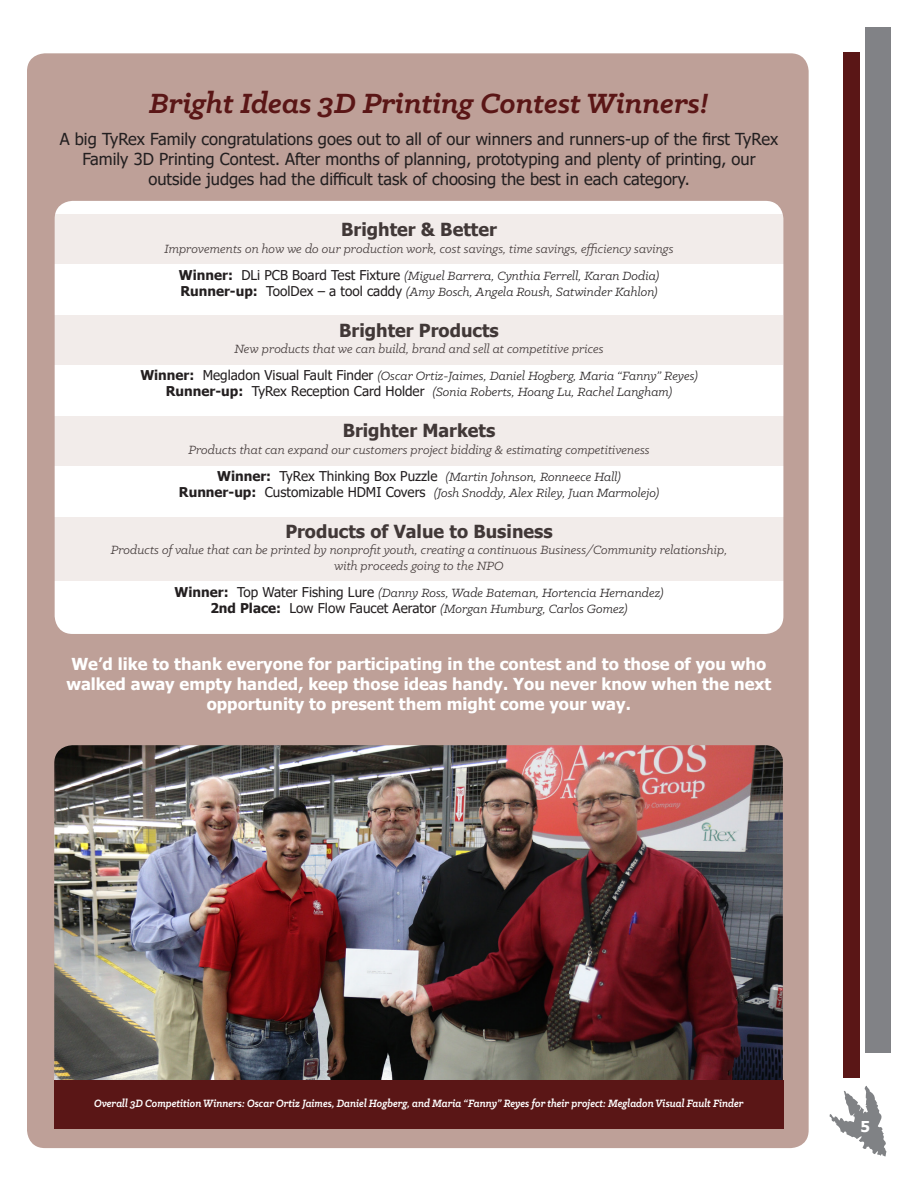
<style>
.page{position:relative;width:918px;height:1188px;background:#fff}
.page>*{position:absolute;margin:0;border:0;box-sizing:border-box;transform-origin:0 0}
.t1{font:italic 700 31.5px "Klinic Slab";color:#5a1616}
.t2{font:700 18px "Tahoma";color:#231f20}
.t3{font:16.5px/19.8px "Tahoma";color:#231f20;text-align:center}
.t4{font:700 16.5px/19.8px "Tahoma";color:#fff;text-align:center}
.t5{font:700 15px "Tahoma";color:#fff}
.t6{font:italic 13.5px "Klinic Slab";color:#231f20}
.t7{font:italic 700 12px "Klinic Slab";color:#fff;scale:.9 1}
.s1{font-family:"Tahoma";font-weight:700;font-style:normal}
.s2{font-family:"Tahoma";font-style:normal}
</style>
<div class="page">
<div style="left:843px;top:52px;width:16px;height:1026px;background:#5a1616"></div>
<div style="left:865px;top:27px;width:26px;height:1026px;background:#818286"></div>
<svg style="left:830px;top:1086px;width:56px;height:70px"></svg>
<div style="left:27px;top:53px;width:782px;height:1095px;background:#bea098;border-radius:18px"></div>
<img style="left:54px;top:745px;width:729px;height:335px">
<div style="left:54px;top:1080px;width:729px;height:48px;background:#5a1616"></div>
<div style="left:55px;top:201px;width:728px;height:433px;background:#fff;border-radius:18px"></div>
<div style="left:54px;top:214px;width:729px;height:50px;background:#f2ecea"></div>
<div style="left:53px;top:315px;width:729px;height:49px;background:#f2ecea"></div>
<div style="left:54px;top:416px;width:729px;height:49px;background:#f2ecea"></div>
<div style="left:55px;top:517px;width:729px;height:63px;background:#f2ecea"></div>
<p class="t1" style="left:149px;top:83px;width:561px">Bright Ideas 3D Printing Contest Winners!</p>
<p class="t3" style="left:60px;top:130px;width:720px">A big TyRex Family congratulations goes out to all of our winners and runners-up of the first TyRex<br>Family 3D Printing Contest. After months of planning, prototyping and plenty of printing, our outside judges had the difficult task of choosing the best in each category.</p>
<p class="t2" style="left:341px;top:217px;width:157px">Brighter &amp; Better</p>
<p class="t6" style="left:164px;top:240px;width:511px">Improvements on how we do our production work, cost savings, time savings, efficiency savings</p>
<p class="t6" style="left:179px;top:267px;width:482px"><span class="s1">Winner:</span> <span class="s2">DLi PCB Board Test Fixture</span> (Miguel Barrera, Cynthia Ferrell, Karan Dodia)</p>
<p class="t6" style="left:180px;top:283px;width:479px"><span class="s1">Runner-up:</span> <span class="s2">ToolDex – a tool caddy</span> (Amy Bosch, Angela Roush, Satwinder Kahlon)</p>
<p class="t2" style="left:339px;top:318px;width:161px">Brighter Products</p>
<p class="t6" style="left:234px;top:340px;width:371px">New products that we can build, brand and sell at competitive prices</p>
<p class="t6" style="left:140px;top:367px;width:559px"><span class="s1">Winner:</span> <span class="s2">Megladon Visual Fault Finder</span> (Oscar Ortiz-Jaimes, Daniel Hogberg, Maria “Fanny” Reyes)</p>
<p class="t6" style="left:166px;top:384px;width:508px"><span class="s1">Runner-up:</span> <span class="s2">TyRex Reception Card Holder</span> (Sonia Roberts, Hoang Lu, Rachel Langham)</p>
<p class="t2" style="left:343px;top:418px;width:154px">Brighter Markets</p>
<p class="t6" style="left:188px;top:441px;width:463px">Products that can expand our customers project bidding &amp; estimating competitiveness</p>
<p class="t6" style="left:217px;top:468px;width:405px"><span class="s1">Winner:</span> <span class="s2">TyRex Thinking Box Puzzle</span> (Martin Johnson, Ronneece Hall)</p>
<p class="t6" style="left:179px;top:484px;width:482px"><span class="s1">Runner-up:</span> <span class="s2">Customizable HDMI Covers</span> (Josh Snoddy, Alex Riley, Juan Marmolejo)</p>
<p class="t2" style="left:285px;top:519px;width:269px">Products of Value to Business</p>
<p class="t6" style="left:111px;top:541px;width:618px">Products of value that can be printed by nonprofit youth, creating a continuous Business/Community relationship,</p>
<p class="t6" style="left:334px;top:558px;width:171px">with proceeds going to the NPO</p>
<p class="t6" style="left:175px;top:585px;width:490px"><span class="s1">Winner:</span> <span class="s2">Top Water Fishing Lure</span> (Danny Ross, Wade Bateman, Hortencia Hernandez)</p>
<p class="t6" style="left:210px;top:601px;width:419px"><span class="s1">2nd Place:</span> <span class="s2">Low Flow Faucet Aerator</span> (Morgan Humburg, Carlos Gomez)</p>
<p class="t4" style="left:66px;top:655px;width:706px">We’d like to thank everyone for participating in the contest and to those of you who walked away empty handed, keep those ideas handy. You never know when the next opportunity to present them might come your way.</p>
<p class="t7" style="left:94px;top:1095px;width:723px">Overall 3D Competition Winners: Oscar Ortiz Jaimes, Daniel Hogberg, and Maria “Fanny” Reyes for their project: Megladon Visual Fault Finder</p>
<p class="t5" style="left:861px;top:1116px;width:11px">5</p>
</div>
